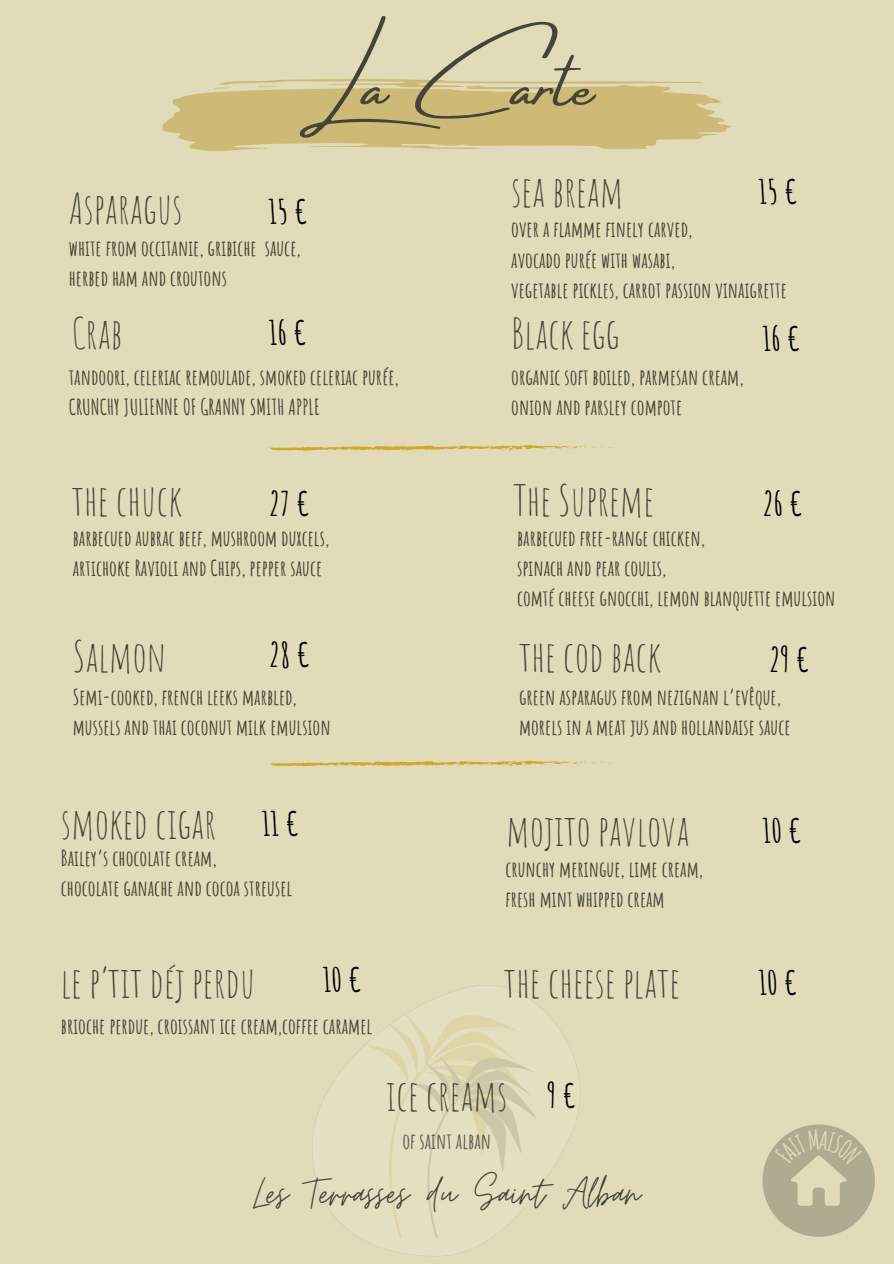
<style>
.page{position:relative;width:894px;height:1264px;background:#fff}
.page>*{position:absolute;margin:0;border:0;box-sizing:border-box;transform-origin:0 0}
.t1{font:71.55px "Amsterdam Four";color:#444537}
.t2{font:48px "Moon Time";color:#444537}
.t3{font:41.7px "Amatic SC";color:#444537}
.t4{font:700 33px "Amatic SC";color:#000}
.t5{font:700 21.6px "Amatic SC";color:#444537}
.t6{font:700 21.6px "Amatic SC";color:#5e5958}
</style>
<div class="page">
<div style="left:0;top:0;width:893px;height:1263px;background:#e2dbba"></div>
<svg style="left:312px;top:985px;width:268px;height:271px"></svg>
<svg style="left:163px;top:79px;width:567px;height:72px"></svg>
<svg style="left:268px;top:445px;width:345px;height:6px"></svg>
<svg style="left:268px;top:760px;width:345px;height:7px"></svg>
<svg style="left:762px;top:1124px;width:112px;height:112px"></svg>
<p class="t1" style="left:299px;top:46px;width:296px">La Carte</p>
<h3 class="t3" style="left:69px;top:182px;width:115px">Asparagus</h3>
<h4 class="t5" style="left:69px;top:233px;width:233px">white from occitanie, gribiche sauce,</h4>
<p class="t5" style="left:69px;top:264px;width:160px">herbed ham and croutons</p>
<p class="t3" style="left:72px;top:307px;width:52px">Crab</p>
<h3 class="t5" style="left:69px;top:363px;width:331px">tandoori, celeriac remoulade, smoked celeriac purée,</h3>
<h4 class="t5" style="left:69px;top:393px;width:253px">CRUNCHY JULIENNE OF GRANNY SMITH APPLE</h4>
<p class="t4" style="left:268px;top:190px;width:41px">15€</p>
<h3 class="t4" style="left:269px;top:311px;width:40px">16€</h3>
<p class="t4" style="left:758px;top:170px;width:41px">15€</p>
<h3 class="t3" style="left:511px;top:165px;width:114px">sea bream</h3>
<h4 class="t5" style="left:511px;top:215px;width:183px">over a flamme finely carved,</h4>
<p class="t5" style="left:511px;top:246px;width:165px">avocado purée with wasabi,</p>
<p class="t5" style="left:511px;top:276px;width:277px">vegetable pickles, carrot passion vinaigrette</p>
<h3 class="t3" style="left:511px;top:307px;width:110px">Black egg</h3>
<h3 class="t5" style="left:511px;top:363px;width:234px">organic soft boiled, parmesan cream,</h3>
<h4 class="t5" style="left:511px;top:393px;width:172px">onion and parsley compote</h4>
<p class="t4" style="left:762px;top:317px;width:40px">16€</p>
<p class="t3" style="left:72px;top:473px;width:112px">the chuck</p>
<p class="t5" style="left:73px;top:523px;width:258px">barbecued aubrac beef, mushroom duxcels,</p>
<h3 class="t5" style="left:73px;top:554px;width:251px">artichoke Ravioli and Chips, pepper sauce</h3>
<h4 class="t4" style="left:269px;top:482px;width:43px">27€</h4>
<h4 class="t3" style="left:513px;top:473px;width:142px">The Supreme</h4>
<p class="t5" style="left:517px;top:523px;width:189px">barbecued free-range chicken,</p>
<p class="t5" style="left:517px;top:554px;width:151px">spinach and pear coulis,</p>
<p class="t5" style="left:517px;top:584px;width:320px">comté cheese gnocchi, lemon blanquette emulsion</p>
<h5 class="t4" style="left:762px;top:482px;width:42px">26€</h5>
<h3 class="t3" style="left:73px;top:629px;width:95px">Salmon</h3>
<h4 class="t5" style="left:73px;top:682px;width:225px">Semi-cooked, french leeks marbled,</h4>
<p class="t5" style="left:73px;top:713px;width:259px">mussels and thai coconut milk emulsion</p>
<p class="t4" style="left:269px;top:633px;width:43px">28€</p>
<p class="t3" style="left:519px;top:629px;width:144px">the cod back</p>
<p class="t5" style="left:519px;top:683px;width:263px">green asparagus from nezignan l’evêque,</p>
<h3 class="t5" style="left:519px;top:713px;width:273px">morels in a meat jus and hollandaise sauce</h3>
<h2 class="t4" style="left:768px;top:638px;width:42px">29€</h2>
<h3 class="t4" style="left:262px;top:802px;width:39px">11€</h3>
<h3 class="t4" style="left:762px;top:809px;width:41px">10€</h3>
<h4 class="t3" style="left:61px;top:796px;width:157px">smoked cigar</h4>
<p class="t3" style="left:506px;top:803px;width:185px">mojito pavlova</p>
<p class="t5" style="left:505px;top:855px;width:199px">crunchy meringue, lime cream,</p>
<h3 class="t5" style="left:505px;top:885px;width:161px">fresh mint whipped cream</h3>
<p class="t5" style="left:61px;top:844px;width:157px">Bailey’s chocolate cream,</p>
<p class="t5" style="left:61px;top:874px;width:233px">chocolate ganache and cocoa streusel</p>
<h4 class="t3" style="left:61px;top:956px;width:196px">le p’tit déj perdu</h4>
<p class="t5" style="left:61px;top:1011px;width:313px">brioche perdue, croissant ice cream,coffee caramel</p>
<h3 class="t4" style="left:322px;top:958px;width:41px">10€</h3>
<h3 class="t4" style="left:758px;top:961px;width:41px">10€</h3>
<h4 class="t3" style="left:504px;top:956px;width:177px">the cheese plate</h4>
<p class="t3" style="left:386px;top:1068px;width:123px">ice creams</p>
<p class="t6" style="left:402px;top:1126px;width:90px">of saint alban</p>
<h3 class="t4" style="left:547px;top:1074px;width:31px">9€</h3>
<h1 class="t2" style="left:253px;top:1163px;width:388px">Les Terrasses du Saint Alban</h1>
</div>
